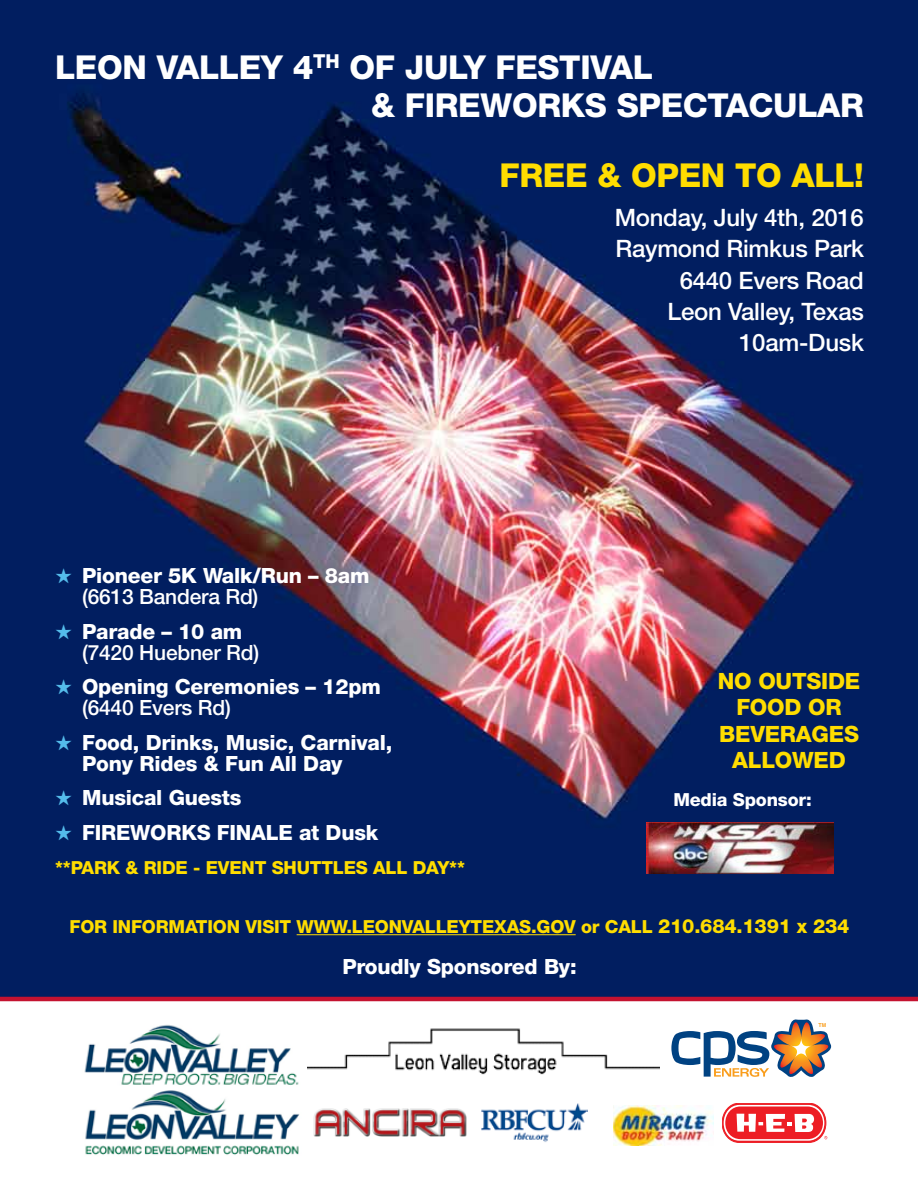
<style>
.page{position:relative;width:918px;height:1188px;background:#fff}
.page>*{position:absolute;margin:0;border:0;box-sizing:border-box;transform-origin:0 0}
.t1{font:800 33px/37.5px "Helvetica Neue";letter-spacing:-.01em;color:#fff}
.t2{font:800 33px "Helvetica Neue";letter-spacing:-.01em;color:#fd0}
.t3{font:500 24px/31.5px "Helvetica Neue";letter-spacing:-.01em;color:#fff;text-align:right}
.t4{font:800 22.5px/26.2px "Helvetica Neue";letter-spacing:-.01em;color:#fd0;text-align:center}
.t5{font:800 21px/21px "Helvetica Neue";letter-spacing:-.01em;color:#fff}
.t6{font:500 21px/21px "Helvetica Neue";letter-spacing:-.01em;color:#fff}
.t7{font:800 18px "Helvetica Neue";letter-spacing:-.01em;color:#fd0}
.t8{font:800 18px "Helvetica Neue";letter-spacing:-.01em;color:#fff}
.t9{font:700 5.4px "Helvetica";color:#f99d1c}
.s1{color:#54bceb}
.s2{font-weight:500}
.s3{font-weight:800}
.s4{font-size:19.5px}
</style>
<div class="page">
<img style="left:0;top:0;width:918px;height:997px">
<hr style="left:297px;top:934px;width:279px;height:1px;background:#fd0">
<img style="left:646px;top:822px;width:187px;height:52px">
<hr style="left:0;top:997px;width:918px;height:4px;background:#c41230">
<img style="left:84px;top:1025px;width:215px;height:60px">
<img style="left:308px;top:1028px;width:351px;height:47px">
<svg style="left:671px;top:1020px;width:160px;height:57px"></svg>
<img style="left:85px;top:1090px;width:215px;height:65px">
<img style="left:313px;top:1108px;width:154px;height:29px">
<img style="left:482px;top:1103px;width:105px;height:39px">
<img style="left:614px;top:1105px;width:99px;height:40px">
<svg style="left:722px;top:1103px;width:105px;height:40px"></svg>
<div style="left:815px;top:1020px;width:15px;height:10px;background:#fff"></div>
<h1 class="t1" style="left:371px;top:49px;width:494px;text-indent:-316px">LEON VALLEY 4<sup>TH</sup> OF JULY FESTIVAL<br>&amp; FIREWORKS SPECTACULAR</h1>
<h1 class="t2" style="left:500px;top:156px;width:366px">FREE &amp; OPEN TO ALL!</h1>
<p class="t3" style="left:615px;top:201px;width:251px">Monday, July 4th, 2016<br>Raymond Rimkus Park<br>6440 Evers Road<br>Leon Valley, Texas<br>10am-Dusk</p>
<p class="t5" style="left:82px;top:565px;width:289px;text-indent:-27px"><span class="s1">★</span> Pioneer 5K Walk/Run – 8am <span class="s2">(6613 Bandera Rd)</span></p>
<p class="t6" style="left:82px;top:621px;width:179px;text-indent:-27px"><span class="s1">★</span> <span class="s3">Parade – 10 am </span>(7420 Huebner Rd)</p>
<p class="t5" style="left:82px;top:676px;width:300px;text-indent:-27px"><span class="s1">★</span> Opening Ceremonies – 12pm <span class="s2">(6440 Evers Rd)</span></p>
<p class="t5" style="left:82px;top:732px;width:312px;text-indent:-27px"><span class="s1">★</span> Food, Drinks, Music, Carnival,<br>Pony Rides &amp; Fun All Day</p>
<p class="t5" style="left:55px;top:787px;width:188px"><span class="s1">★</span> Musical Guests</p>
<p class="t5" style="left:55px;top:822px;width:325px"><span class="s1">★</span> FIREWORKS FINALE at Dusk</p>
<p class="t7" style="left:55px;top:857px;width:411px">**PARK &amp; RIDE - EVENT SHUTTLES ALL DAY**</p>
<p class="t4" style="left:718px;top:668px;width:144px">NO OUTSIDE<br>FOOD OR<br>BEVERAGES<br>ALLOWED</p>
<p class="t8" style="left:673px;top:788px;width:140px">Media Sponsor:</p>
<p class="t7" style="left:70px;top:916px;width:781px">FOR INFORMATION VISIT WWW.LEONVALLEYTEXAS.GOV or CALL <span class="s4">210.684.1391 x 234</span></p>
<p class="t5" style="left:342px;top:956px;width:236px">Proudly Sponsored By:</p>
<p class="t9" style="left:819px;top:1022px;width:9px">TM</p>
</div>
